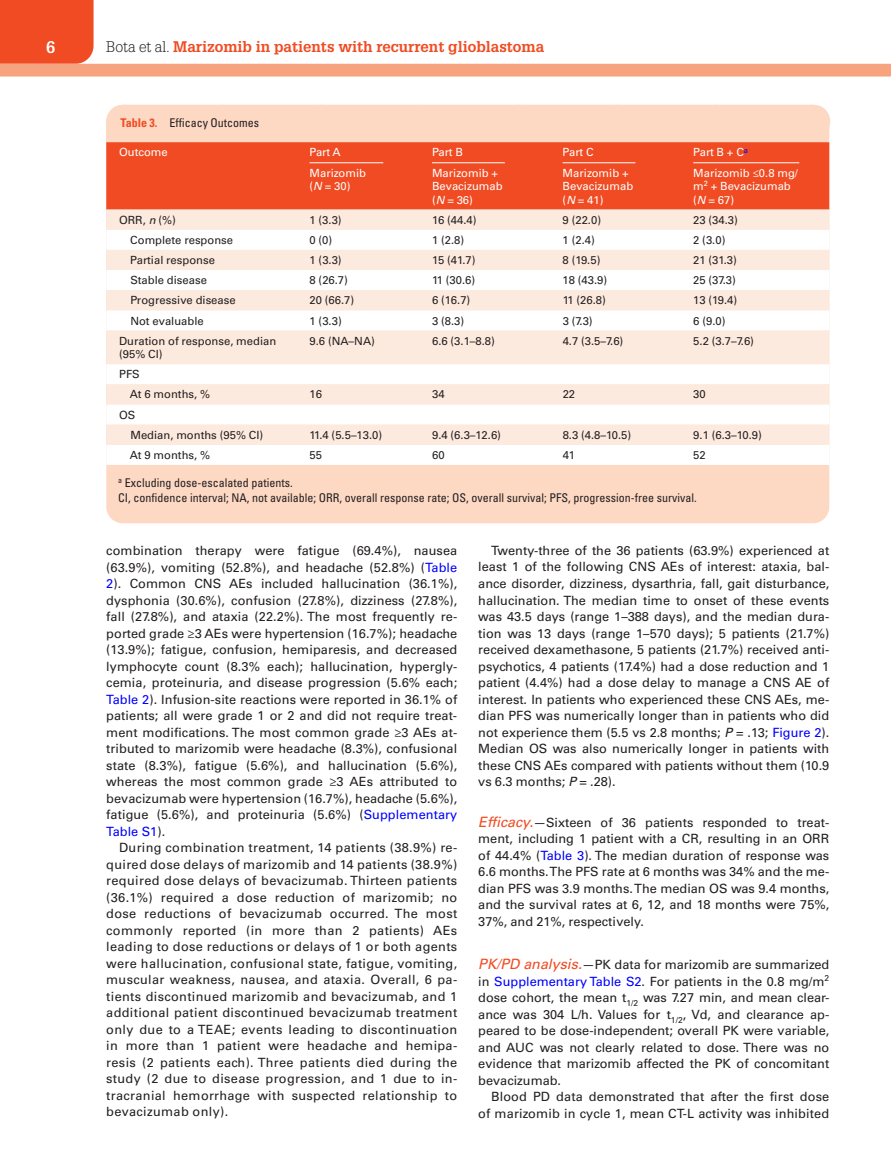
<style>
.page{position:relative;width:891px;height:1175px;background:#fff}
.page>*{position:absolute;margin:0;border:0;box-sizing:border-box;transform-origin:0 0}
.t1{font:700 16.5px "Glypha LT Std";color:#fff}
.t2{font:700 15px "Glypha LT Std";color:#f04b22}
.t3{font:12.75px/16.5px "Univers LT Std";letter-spacing:.005em;color:#231f20;text-align:justify}
.t4{font:condensed 12px/15px "Univers LT Std";color:#231f20}
.t5{font:11.25px/20.1px "Univers LT Std";color:#231f20}
.t6{font:11.25px/13.5px "Univers LT Std";color:#fff}
.s1{font-weight:300;color:#231f20}
.s2{font-weight:700;color:#f04b22}
.s3{font-style:italic}
.s4{color:#00f}
.s5{font-style:italic;font-size:14.25px;color:#f04b22}
</style>
<div class="page">
<div style="left:0;top:0;width:94px;height:64px;background:#f04b22"></div>
<div style="left:0;top:64px;width:891px;height:12px;background:#f7a37d"></div>
<div style="left:106px;top:105px;width:723px;height:418px;background:#fdd8c3;border-radius:16px"></div>
<div style="left:106px;top:142px;width:723px;height:67px;background:#f04b22"></div>
<div style="left:106px;top:209px;width:723px;height:21px;background:#fdeade"></div>
<svg style="left:106px;top:230px;width:723px;height:235px"></svg>
<hr style="left:310px;top:162px;width:73px;height:1px;background:#fff">
<hr style="left:432px;top:162px;width:73px;height:1px;background:#fff">
<hr style="left:563px;top:162px;width:72px;height:1px;background:#fff">
<hr style="left:693px;top:162px;width:106px;height:1px;background:#fff">
<p class="t1" style="left:46px;top:37px;width:11px">6</p>
<p class="t2" style="left:106px;top:37px;width:440px"><span class="s1">Bota et al.</span> Marizomib in patients with recurrent glioblastoma</p>
<p class="t4" style="left:121px;top:115px;width:140px"><span class="s2">Table 3.</span> Efficacy Outcomes</p>
<p class="t6" style="left:119px;top:146px;width:50px">Outcome</p>
<p class="t6" style="left:310px;top:146px;width:33px">Part A</p>
<p class="t6" style="left:432px;top:146px;width:32px">Part B</p>
<p class="t6" style="left:563px;top:146px;width:32px">Part C</p>
<p class="t6" style="left:693px;top:146px;width:56px">Part B + C<sup>a</sup></p>
<p class="t6" style="left:310px;top:166px;width:58px">Marizomib (<span class="s3">N</span> = 30)</p>
<p class="t6" style="left:432px;top:166px;width:72px">Marizomib +<br>Bevacizumab (<span class="s3">N</span> = 36)</p>
<p class="t6" style="left:563px;top:166px;width:72px">Marizomib +<br>Bevacizumab (<span class="s3">N</span> = 41)</p>
<p class="t6" style="left:693px;top:166px;width:106px">Marizomib ≤0.8 mg/ m<sup>2</sup> + Bevacizumab (<span class="s3">N</span> = 67)</p>
<p class="t5" style="left:119px;top:210px;width:58px">ORR, <span class="s3">n</span> (%)</p>
<p class="t5" style="left:310px;top:210px;width:34px">1 (3.3)</p>
<p class="t5" style="left:432px;top:210px;width:46px">16 (44.4)</p>
<p class="t5" style="left:563px;top:210px;width:40px">9 (22.0)</p>
<p class="t5" style="left:693px;top:210px;width:46px">23 (34.3)</p>
<p class="t5" style="left:130px;top:230px;width:104px">Complete response</p>
<p class="t5" style="left:310px;top:230px;width:24px">0 (0)</p>
<p class="t5" style="left:432px;top:230px;width:34px">1 (2.8)</p>
<p class="t5" style="left:563px;top:230px;width:34px">1 (2.4)</p>
<p class="t5" style="left:693px;top:230px;width:34px">2 (3.0)</p>
<p class="t5" style="left:130px;top:250px;width:86px">Partial response</p>
<p class="t5" style="left:310px;top:250px;width:34px">1 (3.3)</p>
<p class="t5" style="left:432px;top:250px;width:45px">15 (41.7)</p>
<p class="t5" style="left:563px;top:250px;width:39px">8 (19.5)</p>
<p class="t5" style="left:693px;top:250px;width:45px">21 (31.3)</p>
<p class="t5" style="left:130px;top:270px;width:78px">Stable disease</p>
<p class="t5" style="left:310px;top:270px;width:40px">8 (26.7)</p>
<p class="t5" style="left:432px;top:270px;width:45px">11 (30.6)</p>
<p class="t5" style="left:563px;top:270px;width:46px">18 (43.9)</p>
<p class="t5" style="left:693px;top:270px;width:44px">25 (37.3)</p>
<p class="t5" style="left:130px;top:290px;width:107px">Progressive disease</p>
<p class="t5" style="left:310px;top:290px;width:46px">20 (66.7)</p>
<p class="t5" style="left:432px;top:290px;width:40px">6 (16.7)</p>
<p class="t5" style="left:563px;top:290px;width:45px">11 (26.8)</p>
<p class="t5" style="left:693px;top:290px;width:45px">13 (19.4)</p>
<p class="t5" style="left:130px;top:310px;width:75px">Not evaluable</p>
<p class="t5" style="left:310px;top:310px;width:34px">1 (3.3)</p>
<p class="t5" style="left:432px;top:310px;width:34px">3 (8.3)</p>
<p class="t5" style="left:563px;top:310px;width:32px">3 (7.3)</p>
<p class="t5" style="left:693px;top:310px;width:34px">6 (9.0)</p>
<p class="t5" style="left:119px;top:334px;width:159px;line-height:13.5px">Duration of response, median (95% CI)</p>
<p class="t5" style="left:310px;top:331px;width:67px">9.6 (NA–NA)</p>
<p class="t5" style="left:432px;top:331px;width:64px">6.6 (3.1–8.8)</p>
<p class="t5" style="left:563px;top:331px;width:62px">4.7 (3.5–7.6)</p>
<p class="t5" style="left:693px;top:331px;width:62px">5.2 (3.7–7.6)</p>
<p class="t5" style="left:130px;top:364px;width:82px;text-indent:-11px">PFS<br>At 6 months, %</p>
<p class="t5" style="left:310px;top:384px;width:14px">16</p>
<p class="t5" style="left:432px;top:384px;width:14px">34</p>
<p class="t5" style="left:563px;top:384px;width:14px">22</p>
<p class="t5" style="left:693px;top:384px;width:14px">30</p>
<p class="t5" style="left:130px;top:404px;width:134px;text-indent:-11px">OS<br>Median, months (95% CI)</p>
<p class="t5" style="left:310px;top:425px;width:74px">11.4 (5.5–13.0)</p>
<p class="t5" style="left:432px;top:425px;width:70px">9.4 (6.3–12.6)</p>
<p class="t5" style="left:563px;top:425px;width:70px">8.3 (4.8–10.5)</p>
<p class="t5" style="left:693px;top:425px;width:70px">9.1 (6.3–10.9)</p>
<p class="t5" style="left:130px;top:445px;width:82px">At 9 months, %</p>
<p class="t5" style="left:310px;top:445px;width:14px">55</p>
<p class="t5" style="left:432px;top:445px;width:14px">60</p>
<p class="t5" style="left:563px;top:445px;width:14px">41</p>
<p class="t5" style="left:693px;top:445px;width:14px">52</p>
<p class="t4" style="left:118px;top:475px;width:580px"><sup>a</sup> Excluding dose-escalated patients.<br>CI, confidence interval; NA, not available; ORR, overall response rate; OS, overall survival; PFS, progression-free survival.</p>
<p class="t3" style="left:106px;top:542px;width:353px">combination therapy were fatigue (69.4%), nausea (63.9%), vomiting (52.8%), and headache (52.8%) (<span class="s4">Table 2</span>). Common CNS AEs included hallucination (36.1%), dysphonia (30.6%), confusion (27.8%), dizziness (27.8%), fall (27.8%), and ataxia (22.2%). The most frequently re&shy;ported grade ≥3 AEs were hypertension (16.7%); headache (13.9%); fatigue, confusion, hemiparesis, and decreased lymphocyte count (8.3% each); hallucination, hypergly&shy;cemia, proteinuria, and disease progression (5.6% each; <span class="s4">Table 2</span>). Infusion-site reactions were reported in 36.1% of patients; all were grade 1 or 2 and did not require treat&shy;ment modifications. The most common grade ≥3 AEs at&shy;tributed to marizomib were headache (8.3%), confusional state (8.3%), fatigue (5.6%), and hallucination (5.6%), whereas the most common grade ≥3 AEs attributed to bevacizumab were hypertension (16.7%), headache (5.6%), fatigue (5.6%), and proteinuria (5.6%) (<span class="s4">Supplementary Table S1</span>).</p>
<p class="t3" style="left:106px;top:839px;width:353px;text-indent:13px">During combination treatment, 14 patients (38.9%) re&shy;quired dose delays of marizomib and 14 patients (38.9%) required dose delays of bevacizumab. Thirteen patients (36.1%) required a dose reduction of marizomib; no dose reductions of bevacizumab occurred. The most commonly reported (in more than 2 patients) AEs leading to dose reductions or delays of 1 or both agents were hallucination, confusional state, fatigue, vomiting, muscular weakness, nausea, and ataxia. Overall, 6 pa&shy;tients discontinued marizomib and bevacizumab, and 1 additional patient discontinued bevacizumab treatment only due to a TEAE; events leading to discontinuation in more than 1 patient were headache and hemipa&shy;resis (2 patients each). Three patients died during the study (2 due to disease progression, and 1 due to in&shy;tracranial hemorrhage with suspected relationship to bevacizumab only).</p>
<p class="t3" style="left:478px;top:542px;width:353px;text-indent:13px">Twenty-three of the 36 patients (63.9%) experienced at least 1 of the following CNS AEs of interest: ataxia, bal&shy;ance disorder, dizziness, dysarthria, fall, gait disturbance, hallucination. The median time to onset of these events was 43.5 days (range 1–388 days), and the median dura&shy;tion was 13 days (range 1–570 days); 5 patients (21.7%) received dexamethasone, 5 patients (21.7%) received anti&shy;psychotics, 4 patients (17.4%) had a dose reduction and 1 patient (4.4%) had a dose delay to manage a CNS AE of interest. In patients who experienced these CNS AEs, me&shy;dian PFS was numerically longer than in patients who did not experience them (5.5 vs 2.8 months; <span class="s3">P</span> = .13; <span class="s4">Figure 2</span>).<br>Median OS was also numerically longer in patients with these CNS AEs compared with patients without them (10.9 vs 6.3 months; <span class="s3">P</span> = .28).</p>
<p class="t3" style="left:478px;top:814px;width:353px"><span class="s5">Efficacy.</span>—Sixteen of 36 patients responded to treat&shy;ment, including 1 patient with a CR, resulting in an ORR of 44.4% (<span class="s4">Table 3</span>). The median duration of response was 6.6 months. The PFS rate at 6 months was 34% and the me&shy;dian PFS was 3.9 months. The median OS was 9.4 months, and the survival rates at 6, 12, and 18 months were 75%, 37%, and 21%, respectively.</p>
<p class="t3" style="left:478px;top:956px;width:353px"><span class="s5">PK/PD analysis.</span>—PK data for marizomib are summarized in <span class="s4">Supplementary Table S2</span>. For patients in the 0.8 mg/m<sup>2 </sup>dose cohort, the mean t<sub>1/2</sub> was 7.27 min, and mean clear&shy;ance was 304 L/h. Values for t<sub>1/2</sub>, Vd, and clearance ap&shy;peared to be dose-independent; overall PK were variable, and AUC was not clearly related to dose. There was no evidence that marizomib affected the PK of concomitant bevacizumab.</p>
<p class="t3" style="left:478px;top:1088px;width:353px;text-align:right">Blood PD data demonstrated that after the first dose of marizomib in cycle 1, mean CT-L activity was inhibited</p>
</div>
